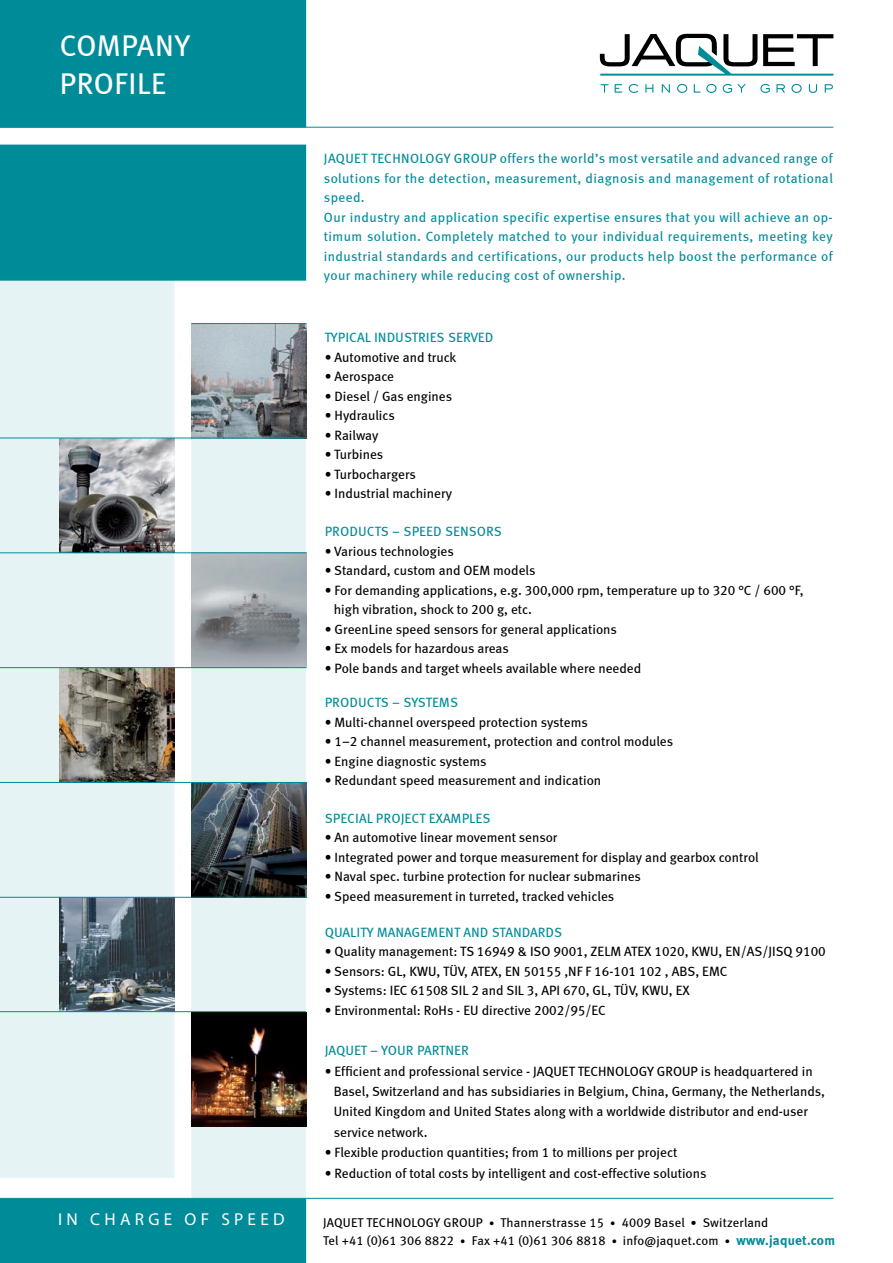
<style>
.page{position:relative;width:893px;height:1263px;background:#fff}
.page>*{position:absolute;margin:0;border:0;box-sizing:border-box;transform-origin:0 0}
.t1{font:30px/38.2px "Meta Book LF Caps";color:#fff}
.t2{font:17.25px "Myriad Pro";color:#fff}
.t3{font:13.5px/20.4px "Meta Book LF";color:#000}
.t4{font:13.5px/19.5px "Meta Book LF";letter-spacing:.03em;color:#008b99}
.t5{font:13.5px "Meta Book LF Caps";color:#008b99}
.t6{font:12.75px/18px "Meta Book LF";letter-spacing:.015em;color:#000}
.s1{font-size:10.5px}
.s2{font-family:"Meta Bold LF";font-size:12px}
.s3{font-family:"Meta Bold LF";font-size:13.5px;color:#008b99}
</style>
<div class="page">
<div style="left:0;top:281px;width:174px;height:897px;background:#e6f3f5"></div>
<div style="left:192px;top:324px;width:113px;height:896px;background:#e6f3f5"></div>
<div style="left:191px;top:323px;width:115px;height:897px;border:2px solid #e6f3f5"></div>
<div style="left:0;top:0;width:306px;height:127px;background:#008b99"></div>
<div style="left:0;top:1199px;width:306px;height:64px;background:#008b99"></div>
<svg style="left:601px;top:84px;width:7px;height:9px"></svg>
<svg style="left:615px;top:84px;width:7px;height:9px"></svg>
<svg style="left:629px;top:84px;width:9px;height:9px"></svg>
<svg style="left:645px;top:84px;width:8px;height:9px"></svg>
<svg style="left:662px;top:84px;width:8px;height:9px"></svg>
<svg style="left:677px;top:84px;width:10px;height:9px"></svg>
<svg style="left:694px;top:84px;width:6px;height:9px"></svg>
<svg style="left:706px;top:84px;width:10px;height:9px"></svg>
<svg style="left:723px;top:84px;width:23px;height:9px"></svg>
<svg style="left:760px;top:84px;width:10px;height:9px"></svg>
<svg style="left:776px;top:84px;width:9px;height:9px"></svg>
<svg style="left:791px;top:84px;width:11px;height:9px"></svg>
<svg style="left:809px;top:84px;width:8px;height:9px"></svg>
<svg style="left:825px;top:84px;width:8px;height:9px"></svg>
<svg style="left:600px;top:34px;width:233px;height:42px"></svg>
<div style="left:0;top:145px;width:306px;height:136px;background:#008b99"></div>
<img style="left:191px;top:324px;width:115px;height:114px">
<img style="left:60px;top:439px;width:114px;height:113px">
<img style="left:191px;top:553px;width:115px;height:114px">
<img style="left:60px;top:668px;width:114px;height:114px">
<img style="left:191px;top:783px;width:115px;height:114px">
<img style="left:60px;top:898px;width:114px;height:113px">
<img style="left:191px;top:1012px;width:115px;height:115px">
<hr style="left:0;top:552px;width:306px;height:1px;background:#008b99">
<hr style="left:0;top:667px;width:306px;height:1px;background:#008b99">
<hr style="left:0;top:782px;width:306px;height:1px;background:#008b99">
<hr style="left:0;top:897px;width:306px;height:1px;background:#008b99">
<hr style="left:0;top:1011px;width:306px;height:1px;background:#008b99">
<hr style="left:0;top:438px;width:306px;height:1px;background:#008b99">
<hr style="left:191px;top:323px;width:115px;height:1px;background:#008b99">
<hr style="left:0;top:1198px;width:833px;height:1px;background:#008b99">
<hr style="left:0;top:127px;width:833px;height:1px;background:#008b99">
<p class="t1" style="left:59px;top:26px;width:132px">COM PANY<br>PROFILE</p>
<p class="t4" style="left:324px;top:149px;width:510px">JAQUET TECHNOLOGY GROUP offers the world’s most versatile and advanced range of solutions for the detection, measurement, diagnosis and management of rotational speed.<br>Our industry and application specific expertise ensures that you will achieve an op&shy;timum solution. Completely matched to your individual requirements, meeting key industrial standards and certifications, our products help boost the performance of your machinery while reducing cost of ownership.</p>
<p class="t5" style="left:325px;top:330px;width:28px">TYPICAL</p>
<p class="t5" style="left:374px;top:330px;width:8px">INDUSTRIES</p>
<p class="t5" style="left:448px;top:330px;width:9px">SERVED</p>
<p class="t3" style="left:325px;top:347px;width:133px">• Automotive and truck</p>
<p class="t3" style="left:325px;top:366px;width:71px">• Aerospace</p>
<p class="t3" style="left:325px;top:386px;width:129px">• Diesel / Gas engines</p>
<p class="t3" style="left:325px;top:405px;width:72px">• Hydraulics</p>
<p class="t3" style="left:325px;top:425px;width:55px">• Railway</p>
<p class="t3" style="left:325px;top:444px;width:60px">• Turbines</p>
<p class="t3" style="left:325px;top:464px;width:93px">• Turbochargers</p>
<p class="t3" style="left:325px;top:483px;width:129px">• Industrial machinery</p>
<p class="t5" style="left:325px;top:523px;width:179px">PRODUCTS – SPEED SENSORS</p>
<p class="t3" style="left:325px;top:540px;width:131px">• Various technologies</p>
<p class="t3" style="left:325px;top:560px;width:212px">• Standard, custom and OEM models</p>
<p class="t3" style="left:334px;top:580px;width:471px;line-height:19.5px;text-indent:-9px">• For demanding applications, e.g. 300,000 rpm, temperature up to 320 °C / 600 °F, high vibration, shock to 200 g, etc.</p>
<p class="t3" style="left:325px;top:618px;width:294px">• GreenLine speed sensors for general applications</p>
<p class="t3" style="left:325px;top:638px;width:186px">• Ex models for hazardous areas</p>
<p class="t3" style="left:325px;top:657px;width:318px">• Pole bands and target wheels available where needed</p>
<p class="t5" style="left:325px;top:694px;width:135px">PRODUCTS – SYSTEMS</p>
<p class="t3" style="left:325px;top:711px;width:265px">• Multi-channel overspeed protection systems</p>
<p class="t3" style="left:325px;top:731px;width:350px">• 1–2 channel measurement, protection and control modules</p>
<p class="t3" style="left:325px;top:750px;width:163px">• Engine diagnostic systems</p>
<p class="t3" style="left:325px;top:770px;width:278px">• Redundant speed measurement and indication</p>
<p class="t5" style="left:325px;top:810px;width:23px">SPECIAL</p>
<p class="t5" style="left:376px;top:810px;width:16px">PROJECT</p>
<p class="t5" style="left:429px;top:810px;width:48px">EXAM PLES</p>
<p class="t3" style="left:325px;top:827px;width:234px">• An automotive linear movement sensor</p>
<p class="t3" style="left:325px;top:846px;width:436px">• Integrated power and torque measurement for display and gearbox control</p>
<p class="t3" style="left:325px;top:866px;width:318px">• Naval spec. turbine protection for nuclear submarines</p>
<p class="t3" style="left:325px;top:885px;width:291px">• Speed measurement in turreted, tracked vehicles</p>
<p class="t5" style="left:325px;top:924px;width:17px">QUALIT</p>
<p class="t5" style="left:367px;top:924px;width:20px">Y MANA</p>
<p class="t5" style="left:411px;top:924px;width:18px">GEMENT</p>
<p class="t5" style="left:463px;top:924px;width:10px">AND</p>
<p class="t5" style="left:492px;top:924px;width:9px">STANDARDS</p>
<p class="t3" style="left:325px;top:941px;width:503px">• Quality management: TS 16949 &amp; ISO 9001, ZELM ATEX 1020, KWU, EN/AS/JISQ 9100</p>
<p class="t3" style="left:325px;top:960px;width:404px">• Sensors: GL, KWU, TÜV, ATEX, EN 50155 ,NF F 16-101 102 , ABS, EMC</p>
<p class="t3" style="left:325px;top:980px;width:367px">• Systems: IEC 61508 SIL 2 and SIL 3, API 670, GL, TÜV, KWU, EX</p>
<p class="t3" style="left:325px;top:999px;width:283px">• Environmental: RoHs - EU directive 2002/95/EC</p>
<p class="t5" style="left:325px;top:1042px;width:29px">JAQUET</p>
<p class="t5" style="left:370px;top:1042px;width:20px">– YOUR</p>
<p class="t5" style="left:417px;top:1042px;width:23px">PARTNER</p>
<p class="t3" style="left:334px;top:1060px;width:493px;text-indent:-9px">• Efficient and professional service - JAQUET TECHNOLOGY GROUP is headquartered in Basel, Switzerland and has subsidiaries in Belgium, China, Germany, the Netherlands, United Kingdom and United States along with a worldwide distributor and end-user service network.</p>
<p class="t3" style="left:325px;top:1142px;width:354px">• Flexible production quantities; from 1 to millions per project</p>
<p class="t3" style="left:325px;top:1163px;width:383px">• Reduction of total costs by intelligent and cost-effective solutions</p>
<p class="t2" style="left:58px;top:1209px;width:228px">I N C H A R G E O F S P E E D</p>
<p class="t6" style="left:323px;top:1213px;width:513px">JAQUET TECHNOLOGY GROUP <span class="s1">•</span> Thannerstrasse 15 <span class="s1">•</span> 4009 Basel <span class="s2">•</span> Switzerland<br>Tel +41 (0)61 306 8822 <span class="s1">•</span> Fax +41 (0)61 306 8818 <span class="s1">•</span> info@jaquet.com <span class="s1">•</span> <span class="s3">www.jaquet.com</span></p>
</div>
